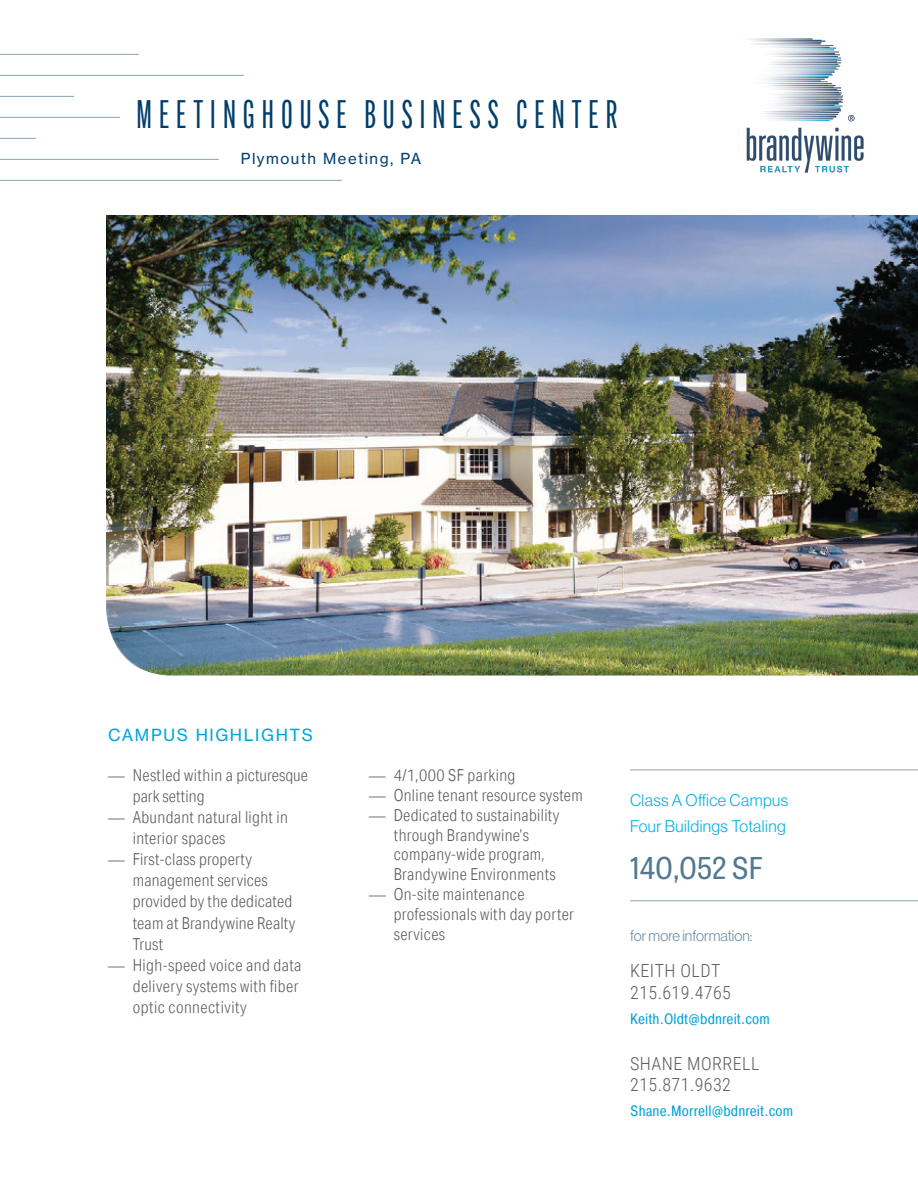
<style>
.page{position:relative;width:918px;height:1188px;background:#fff}
.page>*{position:absolute;margin:0;border:0;box-sizing:border-box;transform-origin:0 0}
.t1{font:39px "Alternate Gothic Comp ATF";letter-spacing:.18em;color:#003e6b}
.t2{font:30px "Tablet Gothic Narrow";color:#527892}
.t3{font:300 18px/21.6px "Roboto Condensed";letter-spacing:.025em;color:#58595b}
.t4{font:300 16.5px/21px "Aktiv Grotesk Cd";letter-spacing:.02em;color:#58595b}
.t5{font:16.5px/25.7px "N Haas Grotesk DS Pro 45 Lt";letter-spacing:.025em;color:#00b1df}
.t6{font:16.5px "N Haas Grotesk TX Pro 55 Rg";letter-spacing:.1em;color:#00a5da}
.t7{font:15px "Pragmatica Cond";letter-spacing:.01em;color:#00a5da}
.t8{font:15px "N Haas Grotesk DS Pro 45 Lt";color:#6d8ea5}
.t9{font:15px "N Haas Grotesk TX Pro 55 Rg";letter-spacing:.1em;color:#003e6b}
.s1{font-family:"Times New Roman";font-weight:400}
</style>
<div class="page">
<hr style="left:630px;top:770px;width:288px;height:1px;background:#8ca4b7">
<hr style="left:630px;top:900px;width:288px;height:1px;background:#8ca4b7">
<hr style="left:0;top:159px;width:219px;height:1px;background:#8ca4b7">
<hr style="left:0;top:117px;width:120px;height:1px;background:#8ca4b7">
<hr style="left:0;top:180px;width:342px;height:1px;background:#8ca4b7">
<hr style="left:0;top:138px;width:36px;height:1px;background:#8ca4b7">
<hr style="left:0;top:96px;width:74px;height:1px;background:#8ca4b7">
<hr style="left:0;top:54px;width:139px;height:1px;background:#8ca4b7">
<hr style="left:0;top:75px;width:244px;height:1px;background:#8ca4b7">
<img style="left:107px;top:216px;width:811px;height:459px">
<img style="left:746px;top:38px;width:117px;height:134px">
<h1 class="t1" style="left:136px;top:91px;width:483px">MEETINGHOUSE BUSINESS CENTER</h1>
<p class="t9" style="left:241px;top:150px;width:182px">Plymouth Meeting, PA</p>
<p class="t6" style="left:108px;top:724px;width:206px">CAMPUS HIGHLIGHTS</p>
<p class="t4" style="left:133px;top:765px;width:177px;text-indent:-25px"><span class="s1">—</span> Nestled within a picturesque park setting</p>
<p class="t4" style="left:133px;top:807px;width:157px;text-indent:-25px"><span class="s1">—</span> Abundant natural light in interior spaces</p>
<p class="t4" style="left:133px;top:849px;width:164px;text-indent:-25px"><span class="s1">—</span> First-class property management services provided by the dedicated team at Brandywine Realty<br>Trust</p>
<p class="t4" style="left:133px;top:954px;width:170px;text-indent:-25px"><span class="s1">—</span> High-speed voice and data delivery systems with fiber optic connectivity</p>
<p class="t4" style="left:369px;top:765px;width:148px"><span class="s1">—</span> 4/1,000 SF parking</p>
<p class="t4" style="left:369px;top:785px;width:215px"><span class="s1">—</span> Online tenant resource system</p>
<p class="t4" style="left:394px;top:805px;width:167px;line-height:19.8px;text-indent:-25px"><span class="s1">—</span> Dedicated to sustainability through Brandywine’s company-wide program,<br>Brandywine Environments</p>
<p class="t4" style="left:394px;top:884px;width:182px;line-height:19.8px;text-indent:-25px"><span class="s1">—</span> On-site maintenance professionals with day porter services</p>
<p class="t5" style="left:630px;top:788px;width:160px">Class A Office Campus<br>Four Buildings Totaling</p>
<h2 class="t2" style="left:630px;top:847px;width:135px">140,052 SF</h2>
<p class="t8" style="left:630px;top:927px;width:124px">for more information:</p>
<p class="t3" style="left:630px;top:959px;width:102px">KEITH OLDT<br>215.619.4765</p>
<p class="t7" style="left:630px;top:1009px;width:141px">Keith.Oldt@bdnreit.com</p>
<p class="t3" style="left:630px;top:1052px;width:131px">SHANE MORRELL<br>215.871.9632</p>
<p class="t7" style="left:630px;top:1102px;width:164px">Shane.Morrell@bdnreit.com</p>
</div>
